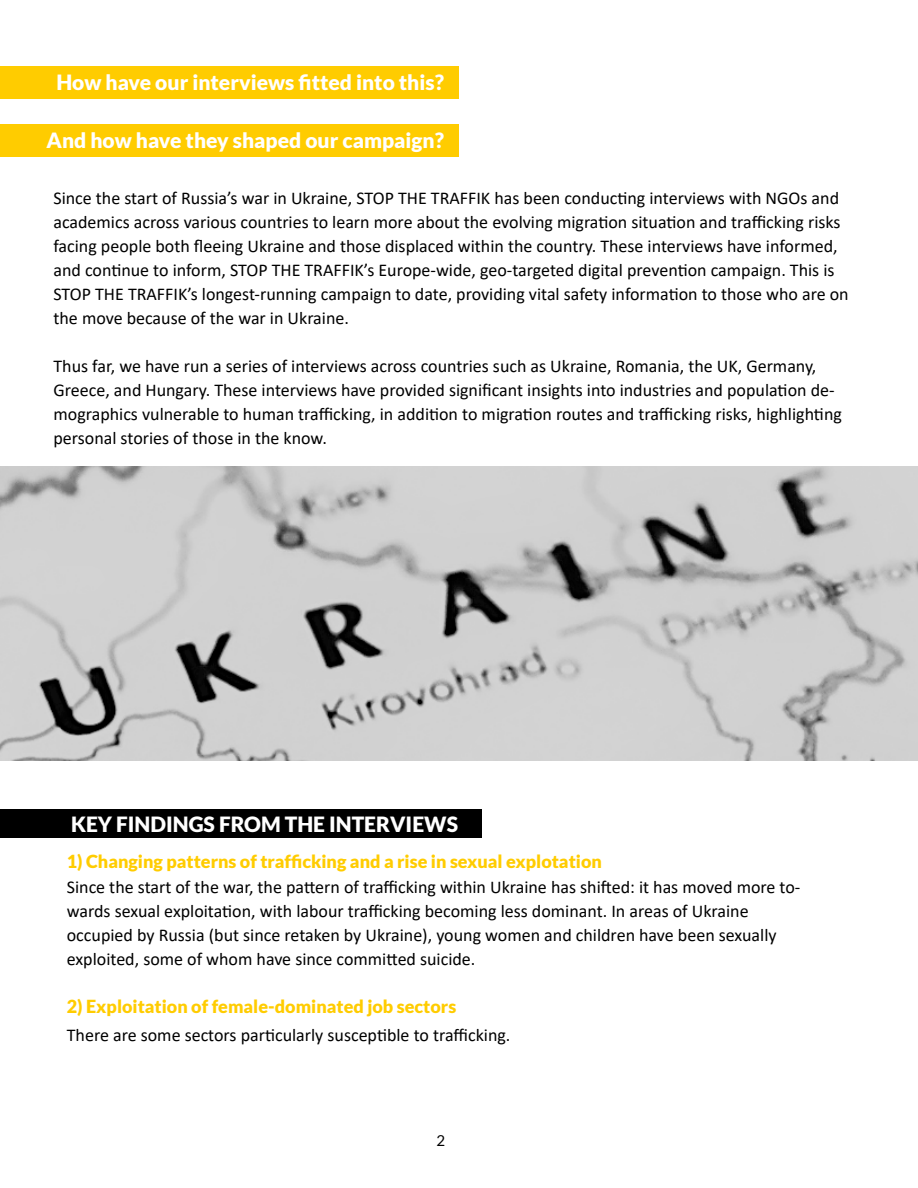
<style>
.page{position:relative;width:918px;height:1188px;background:#fff}
.page>*{position:absolute;margin:0;border:0;box-sizing:border-box;transform-origin:0 0}
.t1{font:900 21px "Lato";color:#fff}
.t2{font:18px/24px "Calibri";color:#000}
.t3{font:900 18px "Lato";color:#fc0}
.t4{font:15px "Lato";color:#000}
</style>
<div class="page">
<div style="left:0;top:67px;width:459px;height:32px;background:#fc0"></div>
<div style="left:0;top:809px;width:482px;height:29px;background:#000"></div>
<img style="left:0;top:467px;width:918px;height:294px">
<div style="left:0;top:125px;width:459px;height:32px;background:#fc0"></div>
<p class="t1" style="left:56px;top:70px;width:389px">How have our interviews fitted into this?</p>
<p class="t1" style="left:47px;top:128px;width:399px">And how have they shaped our campaign?</p>
<p class="t2" style="left:53px;top:186px;width:797px">Since the start of Russia’s war in Ukraine, STOP THE TRAFFIK has been conducting interviews with NGOs and academics across various countries to learn more about the evolving migration situation and trafficking risks facing people both fleeing Ukraine and those displaced within the country. These interviews have informed, and continue to inform, STOP THE TRAFFIK’s Europe-wide, geo-targeted digital prevention campaign. This is STOP THE TRAFFIK’s longest-running campaign to date, providing vital safety information to those who are on the move because of the war in Ukraine.</p>
<p class="t2" style="left:53px;top:354px;width:790px">Thus far, we have run a series of interviews across countries such as Ukraine, Romania, the UK, Germany, Greece, and Hungary. These interviews have provided significant insights into industries and population de&shy;mographics vulnerable to human trafficking, in addition to migration routes and trafficking risks, highlighting personal stories of those in the know.</p>
<p class="t1" style="left:71px;top:812px;width:389px">KEY FINDINGS FROM THE INTERVIEWS</p>
<p class="t3" style="left:67px;top:851px;width:537px">1) Changing patterns of trafficking and a rise in sexual explotation</p>
<p class="t2" style="left:67px;top:875px;width:735px">Since the start of the war, the pattern of trafficking within Ukraine has shifted: it has moved more to&shy;wards sexual exploitation, with labour trafficking becoming less dominant. In areas of Ukraine occupied by Russia (but since retaken by Ukraine), young women and children have been sexually exploited, some of whom have since committed suicide.</p>
<p class="t3" style="left:67px;top:996px;width:391px">2) Exploitation of female-dominated job sectors</p>
<p class="t2" style="left:67px;top:1022px;width:445px">There are some sectors particularly susceptible to trafficking.</p>
<p class="t4" style="left:437px;top:1132px;width:10px">2</p>
</div>
